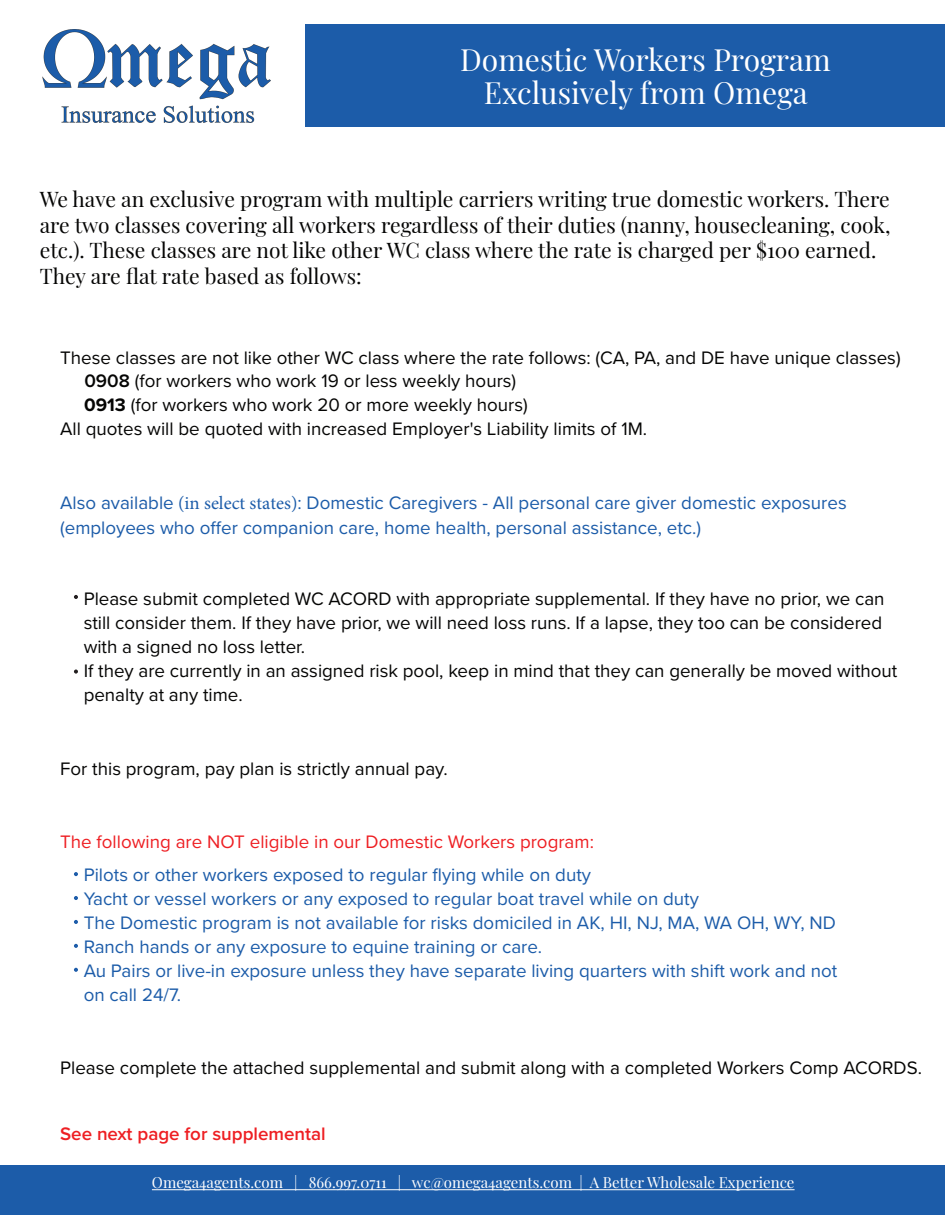
<style>
.page{position:relative;width:945px;height:1215px;background:#fff}
.page>*{position:absolute;margin:0;border:0;box-sizing:border-box;transform-origin:0 0}
.t1{font:30px/33px "Playfair Display";color:#fff;text-align:center}
.t2{font:21px/25.5px "Playfair Display";color:#050504}
.t3{font:18.75px/24px "Proxima Nova";color:#050504}
.t4{font:18.75px/24px "Proxima Nova";color:#1c5ca9}
.t5{font:18.75px "Proxima Nova";color:#ee1f23}
.t6{font:600 18.75px "Proxima Nova";color:#ee1f23}
.t7{font:15px "Playfair Display";color:#fff}
.s1{font-weight:600}
.s2{font-weight:700}
.s3{font-family:"Minion Pro"}
</style>
<div class="page">
<div style="left:305px;top:25px;width:640px;height:102px;background:#1c5ca9"></div>
<svg style="left:74px;top:595px;width:4px;height:4px"></svg>
<svg style="left:74px;top:670px;width:4px;height:4px"></svg>
<svg style="left:74px;top:872px;width:4px;height:4px"></svg>
<svg style="left:74px;top:896px;width:4px;height:4px"></svg>
<svg style="left:74px;top:920px;width:4px;height:4px"></svg>
<svg style="left:74px;top:944px;width:4px;height:4px"></svg>
<svg style="left:74px;top:968px;width:4px;height:4px"></svg>
<img style="left:43px;top:29px;width:228px;height:93px">
<div style="left:0;top:1166px;width:945px;height:49px;background:#1c5ca9"></div>
<hr style="left:152px;top:1189px;width:643px;height:1px;background:#fff">
<h1 class="t1" style="left:460px;top:40px;width:372px">Domestic Workers Program<br>Exclusively from Omega</h1>
<p class="t2" style="left:40px;top:185px;width:852px">We have an exclusive program with multiple carriers writing true domestic workers. There are two classes covering all workers regardless of their duties (nanny, housecleaning, cook, etc.). These classes are not like other WC class where the rate is charged per $100 earned.<br>They are flat rate based as follows:</p>
<p class="t3" style="left:60px;top:345px;width:842px">These classes are not like other WC class where the rate follows: (CA, PA, and DE have unique classes)</p>
<p class="t3" style="left:84px;top:368px;width:433px"><span class="s1">0908</span> (for workers who work 19 or less weekly hours)</p>
<p class="t3" style="left:84px;top:392px;width:445px"><span class="s2">0913</span> (for workers who work 20 or more weekly hours)</p>
<p class="t3" style="left:60px;top:416px;width:588px">All quotes will be quoted with increased Employer's Liability limits of 1M.</p>
<p class="t4" style="left:60px;top:490px;width:788px;line-height:24.8px">Also available <span class="s3">(in select states)</span>: Domestic Caregivers - All personal care giver domestic exposures (employees who offer companion care, home health, personal assistance, etc.)</p>
<p class="t3" style="left:84px;top:586px;width:815px">Please submit completed WC ACORD with appropriate supplemental. If they have no prior, we can still consider them. If they have prior, we will need loss runs. If a lapse, they too can be considered with a signed no loss letter.<br>If they are currently in an assigned risk pool, keep in mind that they can generally be moved without penalty at any time.</p>
<p class="t3" style="left:60px;top:756px;width:389px">For this program, pay plan is strictly annual pay.</p>
<p class="t5" style="left:60px;top:828px;width:535px">The following are NOT eligible in our Domestic Workers program:</p>
<p class="t4" style="left:84px;top:862px;width:755px">Pilots or other workers exposed to regular flying while on duty<br>Yacht or vessel workers or any exposed to regular boat travel while on duty<br>The Domestic program is not available for risks domiciled in AK, HI, NJ, MA, WA OH, WY, ND Ranch hands or any exposure to equine training or care.<br>Au Pairs or live-in exposure unless they have separate living quarters with shift work and not on call 24/7.</p>
<p class="t3" style="left:60px;top:1055px;width:863px">Please complete the attached supplemental and submit along with a completed Workers Comp ACORDS.</p>
<p class="t6" style="left:60px;top:1120px;width:267px">See next page for supplemental</p>
<p class="t7" style="left:152px;top:1171px;width:644px">Omega4agents.com | 866.997.0711 | wc@omega4agents.com | A Better Wholesale Experience</p>
</div>
